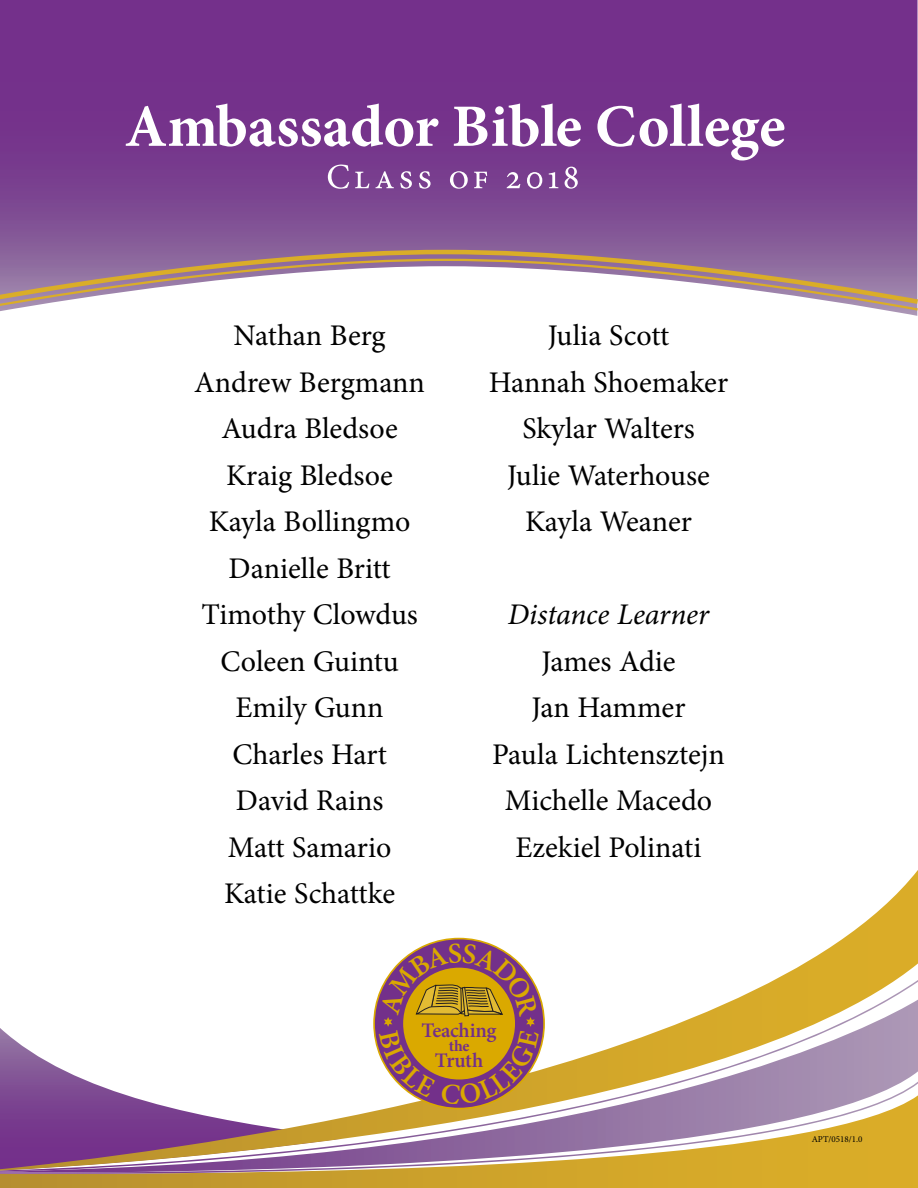
<style>
.page{position:relative;width:918px;height:1188px;background:#fff}
.page>*{position:absolute;margin:0;border:0;box-sizing:border-box;transform-origin:0 0}
.t1{font:700 60.15px "Minion Pro";color:#fff}
.t2{font:30px "Minion Pro";letter-spacing:-.005em;color:#000}
.t3{font:italic 30px "Minion Pro";letter-spacing:-.005em;color:#000}
.t4{font:600 20.7px "Minion Pro";letter-spacing:-.015em;color:#73308a}
.t5{font:700 16.05px "Minion Pro";color:#73308a}
.t6{font:9px "Minion Pro";color:#000}
</style>
<div class="page">
<img style="left:0;top:0;width:918px;height:316px">
<svg style="left:0;top:250px;width:918px;height:9px;background:#987188"></svg>
<svg style="left:0;top:259px;width:918px;height:52px"></svg>
<svg style="left:0;top:1174px;width:918px;height:14px;background:#cba02a"></svg>
<img style="left:0;top:1172px;width:92px;height:1px">
<img style="left:0;top:1171px;width:43px;height:1px">
<svg style="left:0;top:870px;width:918px;height:301px"></svg>
<svg style="left:328px;top:165px;width:21px;height:24px"></svg>
<svg style="left:355px;top:172px;width:14px;height:16px"></svg>
<svg style="left:376px;top:171px;width:18px;height:17px"></svg>
<svg style="left:400px;top:171px;width:12px;height:18px"></svg>
<svg style="left:419px;top:171px;width:12px;height:18px"></svg>
<svg style="left:450px;top:171px;width:18px;height:18px"></svg>
<svg style="left:474px;top:172px;width:13px;height:16px"></svg>
<svg style="left:507px;top:172px;width:13px;height:16px"></svg>
<svg style="left:527px;top:172px;width:15px;height:17px"></svg>
<svg style="left:549px;top:172px;width:9px;height:16px"></svg>
<svg style="left:565px;top:167px;width:13px;height:22px"></svg>
<svg style="left:373px;top:938px;width:172px;height:171px"></svg>
<h1 class="t1" style="left:125px;top:84px;width:662px">Ambassador Bible College</h1>
<p class="t2" style="left:234px;top:316px;width:154px">Nathan Berg</p>
<p class="t2" style="left:194px;top:362px;width:232px">Andrew Bergmann</p>
<p class="t2" style="left:221px;top:409px;width:178px">Audra Bledsoe</p>
<p class="t2" style="left:226px;top:455px;width:168px">Kraig Bledsoe</p>
<p class="t2" style="left:209px;top:502px;width:203px">Kayla Bollingmo</p>
<p class="t2" style="left:229px;top:548px;width:164px">Danielle Britt</p>
<p class="t2" style="left:201px;top:595px;width:218px">Timothy Clowdus</p>
<p class="t2" style="left:221px;top:641px;width:180px">Coleen Guintu</p>
<p class="t2" style="left:236px;top:688px;width:150px">Emily Gunn</p>
<p class="t2" style="left:232px;top:734px;width:156px">Charles Hart</p>
<p class="t2" style="left:236px;top:781px;width:149px">David Rains</p>
<p class="t2" style="left:228px;top:827px;width:165px">Matt Samario</p>
<p class="t2" style="left:224px;top:874px;width:173px">Katie Schattke</p>
<p class="t2" style="left:548px;top:316px;width:123px">Julia Scott</p>
<p class="t2" style="left:489px;top:362px;width:241px">Hannah Shoemaker</p>
<p class="t2" style="left:522px;top:409px;width:174px">Skylar Walters</p>
<p class="t2" style="left:507px;top:455px;width:205px">Julie Waterhouse</p>
<p class="t2" style="left:525px;top:502px;width:169px">Kayla Weaner</p>
<p class="t3" style="left:508px;top:594px;width:203px">Distance Learner</p>
<p class="t2" style="left:541px;top:641px;width:136px">James Adie</p>
<p class="t2" style="left:532px;top:688px;width:155px">Jan Hammer</p>
<p class="t2" style="left:492px;top:734px;width:234px">Paula Lichtensztejn</p>
<p class="t2" style="left:505px;top:781px;width:209px">Michelle Macedo</p>
<p class="t2" style="left:516px;top:827px;width:187px">Ezekiel Polinati</p>
<p class="t4" style="left:422px;top:1016px;width:76px">Teaching</p>
<p class="t5" style="left:449px;top:1035px;width:22px">the</p>
<p class="t4" style="left:435px;top:1046px;width:50px">Truth</p>
<p class="t6" style="left:812px;top:1133px;width:52px">APT/0518/1.0</p>
</div>
